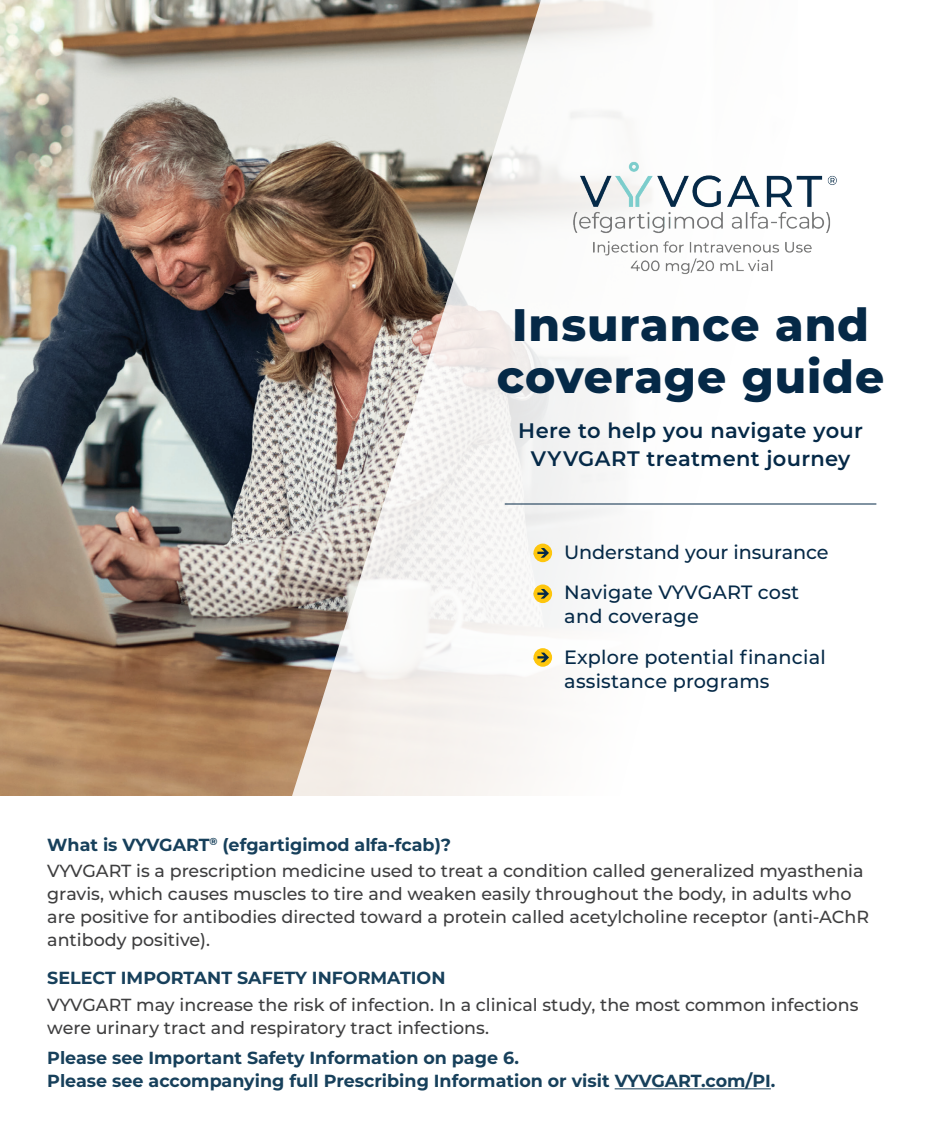
<style>
.page{position:relative;width:945px;height:1134px;background:#fff}
.page>*{position:absolute;margin:0;border:0;box-sizing:border-box;transform-origin:0 0}
.t1{font:800 45.5px/52.5px "Montserrat";letter-spacing:.02em;color:#052947;text-align:center}
.t2{font:600 21px/28px "Montserrat";letter-spacing:.015em;color:#052947;text-align:center}
.t3{font:500 19.25px/24.5px "Montserrat";letter-spacing:.01em;color:#052947}
.t4{font:500 17.5px/22.8px "Montserrat";color:#3e3e3f}
.t5{font:700 17.5px/22.8px "Montserrat";color:#17405b}
.s1{font-weight:700;color:#17405b}
</style>
<div class="page">
<img style="left:0;top:1px;width:286px;height:795px">
<svg style="left:286px;top:0;width:591px;height:796px"></svg>
<hr style="left:615px;top:1088px;width:156px;height:1px;background:#17405b">
<img style="left:549px;top:144px;width:305px;height:135px">
<div style="left:534px;top:544px;width:18px;height:18px;background:#fec60d;border-radius:50%"></div>
<svg style="left:537px;top:548px;width:12px;height:10px"></svg>
<div style="left:534px;top:584px;width:18px;height:19px;background:#fec60d;border-radius:50%"></div>
<svg style="left:537px;top:589px;width:12px;height:10px"></svg>
<svg style="left:534px;top:648px;width:18px;height:19px"></svg>
<svg style="left:537px;top:653px;width:12px;height:9px"></svg>
<hr style="left:505px;top:504px;width:371px;height:1px;background:#052947">
<h1 class="t1" style="left:497px;top:296px;width:389px">Insurance and coverage guide</h1>
<p class="t2" style="left:518px;top:416px;width:346px">Here to help you navigate your<br>VYVGART treatment journey</p>
<p class="t3" style="left:533px;top:539px;width:297px">• Understand your insurance</p>
<p class="t3" style="left:564px;top:579px;width:236px;text-indent:-31px">• Navigate VYVGART cost and coverage</p>
<p class="t3" style="left:564px;top:644px;width:263px;text-indent:-31px">• Explore potential financial assistance programs</p>
<p class="t4" style="left:47px;top:830px;width:818px;line-height:26.8px"><span class="s1">What is VYVGART</span><sup>®</sup> <span class="s1">(efgartigimod alfa-fcab)?<br></span>VYVGART is a prescription medicine used to treat a condition called generalized myasthenia</p>
<p class="t4" style="left:47px;top:882px;width:824px">gravis, which causes muscles to tire and weaken easily throughout the body, in adults who are positive for antibodies directed toward a protein called acetylcholine receptor (anti-AChR antibody positive).</p>
<p class="t5" style="left:47px;top:966px;width:400px">SELECT IMPORTANT SAFETY INFORMATION</p>
<p class="t4" style="left:47px;top:993px;width:813px">VYVGART may increase the risk of infection. In a clinical study, the most common infections were urinary tract and respiratory tract infections.</p>
<p class="t5" style="left:47px;top:1046px;width:730px">Please see Important Safety Information on page 6.<br>Please see accompanying full Prescribing Information or visit VYVGART.com/PI.</p>
</div>
